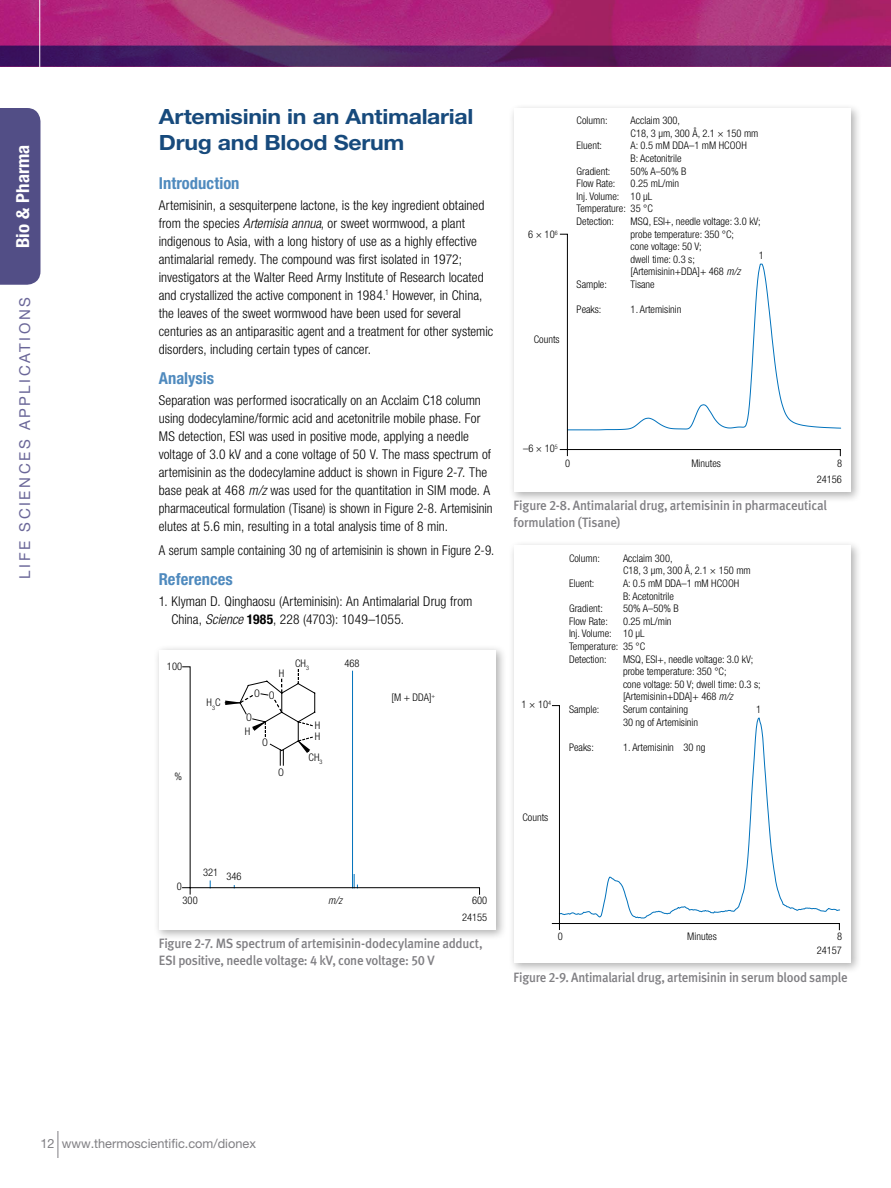
<style>
.page{position:relative;width:891px;height:1188px;background:#fff}
.page>*{position:absolute;margin:0;border:0;box-sizing:border-box;transform-origin:0 0}
.t1{font:700 21px/25.5px "Helvetica Neue";letter-spacing:-.015em;color:#174a7c;scale:1.1 1}
.t2{font:700 condensed 18px "Helvetica Neue LT Std";color:#fff;scale:1.05 1}
.t3{font:700 condensed 16.5px "Helvetica Neue LT Std";letter-spacing:.005em;color:#4f8abe}
.t4{font:15px "Helvetica Neue";letter-spacing:.17em;color:#6a6698}
.t5{font:300 condensed 13.5px/18px "Helvetica Neue LT Std";letter-spacing:.005em;color:#000}
.t6{font:13.5px/16.5px "Meta Medium LF";letter-spacing:-.02em;color:#807f83;scale:.95 1}
.t7{font:300 condensed 13.5px "Helvetica Neue LT Std";letter-spacing:.005em;color:#000;scale:.96 1}
.t8{font:13.5px "Meta Medium LF";letter-spacing:-.02em;color:#807f83;scale:.94 1}
.t9{font:12.75px "Helvetica Neue";color:#807f83}
.t10{font:300 condensed 10.5px/12.6px "Helvetica Neue";color:#000}
.t11{font:italic 300 condensed 10.5px "Helvetica Neue";color:#000}
.s1{font-style:italic}
.s2{font-weight:700}
</style>
<div class="page">
<svg style="left:58px;top:1131px;width:1px;height:27px"></svg>
<div style="left:508px;top:103px;width:354px;height:400px;background:#000;opacity:.3"></div>
<div style="left:514px;top:108px;width:336px;height:384px;background:#fff"></div>
<svg style="left:559px;top:233px;width:282px;height:224px"></svg>
<div style="left:508px;top:540px;width:354px;height:434px;background:#000;opacity:.3"></div>
<div style="left:514px;top:545px;width:336px;height:418px;background:#fff"></div>
<svg style="left:551px;top:705px;width:289px;height:226px"></svg>
<div style="left:153px;top:645px;width:354px;height:296px;background:#000;opacity:.3"></div>
<div style="left:159px;top:650px;width:337px;height:280px;background:#fff"></div>
<svg style="left:182px;top:666px;width:299px;height:229px"></svg>
<img style="left:0;top:0;width:891px;height:46px">
<svg style="left:0;top:46px;width:891px;height:21px;background:#511d60"></svg>
<hr style="left:39px;top:0;width:1px;height:67px;background:#fff">
<div style="left:0;top:108px;width:40px;height:177px;background:#524e86"></div>
<h2 class="t2" style="left:12px;top:248px;width:100px;rotate:-90deg">Bio &amp; Pharma</h2>
<p class="t4" style="left:16px;top:579px;width:283px;rotate:-90deg">LIFE SCIENCES APPLICATIONS</p>
<h1 class="t1" style="left:159px;top:104px;width:288px">Artemisinin in an Antimalarial<br>Drug and Blood Serum</h1>
<p class="t3" style="left:159px;top:173px;width:82px">Introduction</p>
<p class="t5" style="left:159px;top:196px;width:336px">Artemisinin, a sesquiterpene lactone, is the key ingredient obtained from the species <span class="s1">Artemisia annua</span>, or sweet wormwood, a plant indigenous to Asia, with a long history of use as a highly effective antimalarial remedy. The compound was first isolated in 1972; investigators at the Walter Reed Army Institute of Research located and crystallized the active component in 1984.<sup>1</sup> However, in China, the leaves of the sweet wormwood have been used for several centuries as an antiparasitic agent and a treatment for other systemic disorders, including certain types of cancer.</p>
<p class="t3" style="left:159px;top:368px;width:57px">Analysis</p>
<p class="t5" style="left:159px;top:391px;width:335px">Separation was performed isocratically on an Acclaim C18 column using dodecylamine/formic acid and acetonitrile mobile phase. For MS detection, ESI was used in positive mode, applying a needle voltage of 3.0 kV and a cone voltage of 50 V. The mass spectrum of artemisinin as the dodecylamine adduct is shown in Figure 2-7. The base peak at 468 <span class="s1">m/z</span> was used for the quantitation in SIM mode. A pharmaceutical formulation (Tisane) is shown in Figure 2-8. Artemisinin elutes at 5.6 min, resulting in a total analysis time of 8 min.</p>
<p class="t7" style="left:159px;top:542px;width:351px">A serum sample containing 30 ng of artemisinin is shown in Figure 2-9.</p>
<p class="t3" style="left:159px;top:569px;width:75px">References</p>
<p class="t5" style="left:171px;top:592px;width:303px;text-indent:-13px">1. Klyman D. Qinghaosu (Arteminisin): An Antimalarial Drug from<br>China, <span class="s1">Science</span> <span class="s2">1985</span>, 228 (4703): 1049–1055.</p>
<p class="t10" style="left:167px;top:660px;width:17px">100</p>
<p class="t10" style="left:174px;top:770px;width:9px">%</p>
<p class="t10" style="left:207px;top:696px;width:15px">H<sub>3</sub>C</p>
<p class="t10" style="left:279px;top:667px;width:7px">H</p>
<p class="t10" style="left:254px;top:688px;width:22px">O O</p>
<p class="t10" style="left:295px;top:657px;width:15px">CH<sub>3</sub></p>
<p class="t10" style="left:246px;top:711px;width:7px">O</p>
<p class="t10" style="left:245px;top:725px;width:7px">H</p>
<p class="t10" style="left:315px;top:720px;width:7px;line-height:10.8px">H<br>H</p>
<p class="t10" style="left:309px;top:751px;width:15px">CH<sub>3</sub></p>
<p class="t10" style="left:262px;top:736px;width:7px">O</p>
<p class="t10" style="left:278px;top:766px;width:7px">O</p>
<p class="t10" style="left:344px;top:657px;width:17px">468</p>
<p class="t10" style="left:392px;top:691px;width:45px">[M + DDA]<sup>+</sup></p>
<p class="t10" style="left:177px;top:880px;width:7px">0</p>
<p class="t10" style="left:203px;top:868px;width:40px">321 346</p>
<p class="t10" style="left:183px;top:894px;width:17px">300</p>
<p class="t11" style="left:328px;top:895px;width:15px">m/z</p>
<p class="t10" style="left:472px;top:894px;width:17px">600</p>
<p class="t10" style="left:462px;top:910px;width:27px">24155</p>
<p class="t6" style="left:159px;top:935px;width:342px">Figure 2-7. MS spectrum of artemisinin-dodecylamine adduct,<br>ESI positive, needle voltage: 4 kV, cone voltage: 50 V</p>
<p class="t10" style="left:528px;top:228px;width:31px">6 × 10<sup>6</sup></p>
<p class="t10" style="left:534px;top:333px;width:27px">Counts</p>
<p class="t10" style="left:577px;top:114px;width:32px">Column:</p>
<p class="t10" style="left:631px;top:114px;width:129px">Acclaim 300,<br>C18, 3 µm, 300 Å, 2.1 × 150 mm</p>
<p class="t10" style="left:577px;top:139px;width:27px">Eluent:</p>
<p class="t10" style="left:631px;top:139px;width:118px">A: 0.5 mM DDA–1 mM HCOOH<br>B: Acetonitrile</p>
<p class="t10" style="left:577px;top:165px;width:35px">Gradient:</p>
<p class="t10" style="left:631px;top:165px;width:57px">50% A–50% B</p>
<p class="t10" style="left:577px;top:177px;width:40px">Flow Rate:</p>
<p class="t10" style="left:577px;top:177px;width:104px;text-indent:54px">0.25 mL/min<br>Inj. Volume: 10 µL<br>Temperature: 35 °C<br>Detection:</p>
<p class="t10" style="left:631px;top:215px;width:132px">MSQ, ESI+, needle voltage: 3.0 kV; probe temperature: 350 °C;<br>cone voltage: 50 V;<br>dwell time: 0.3 s; [Artemisinin+DDA]+ 468 <span class="s1">m/z</span></p>
<p class="t10" style="left:759px;top:249px;width:7px">1</p>
<p class="t10" style="left:577px;top:278px;width:32px">Sample:</p>
<p class="t10" style="left:631px;top:278px;width:26px">Tisane</p>
<p class="t10" style="left:577px;top:303px;width:26px">Peaks:</p>
<p class="t10" style="left:631px;top:303px;width:52px">1. Artemisinin</p>
<p class="t10" style="left:523px;top:442px;width:36px">–6 × 10<sup>5</sup></p>
<p class="t10" style="left:565px;top:457px;width:7px">0</p>
<p class="t10" style="left:691px;top:457px;width:31px">Minutes</p>
<p class="t10" style="left:837px;top:457px;width:7px">8</p>
<p class="t10" style="left:817px;top:473px;width:27px">24156</p>
<p class="t6" style="left:514px;top:497px;width:331px">Figure 2-8. Antimalarial drug, artemisinin in pharmaceutical formulation (Tisane)</p>
<p class="t10" style="left:522px;top:698px;width:31px">1 × 10<sup>4</sup></p>
<p class="t10" style="left:569px;top:552px;width:32px">Column:</p>
<p class="t10" style="left:623px;top:552px;width:129px">Acclaim 300,<br>C18, 3 µm, 300 Å, 2.1 × 150 mm</p>
<p class="t10" style="left:569px;top:577px;width:27px">Eluent:</p>
<p class="t10" style="left:623px;top:577px;width:118px">A: 0.5 mM DDA–1 mM HCOOH<br>B: Acetonitrile</p>
<p class="t10" style="left:569px;top:602px;width:35px">Gradient:</p>
<p class="t10" style="left:623px;top:602px;width:57px">50% A–50% B</p>
<p class="t10" style="left:569px;top:615px;width:40px">Flow Rate:</p>
<p class="t10" style="left:569px;top:615px;width:104px;text-indent:54px">0.25 mL/min<br>Inj. Volume: 10 µL<br>Temperature: 35 °C<br>Detection:</p>
<p class="t10" style="left:623px;top:653px;width:139px">MSQ, ESI+, needle voltage: 3.0 kV; probe temperature: 350 °C;<br>cone voltage: 50 V; dwell time: 0.3 s; [Artemisinin+DDA]+ 468 <span class="s1">m/z</span></p>
<p class="t10" style="left:569px;top:703px;width:32px">Sample:</p>
<p class="t10" style="left:623px;top:703px;width:77px">Serum containing<br>30 ng of Artemisinin</p>
<p class="t10" style="left:569px;top:741px;width:26px">Peaks:</p>
<p class="t10" style="left:623px;top:741px;width:84px">1. Artemisinin 30 ng</p>
<p class="t10" style="left:756px;top:703px;width:7px">1</p>
<p class="t10" style="left:522px;top:811px;width:27px">Counts</p>
<p class="t10" style="left:558px;top:930px;width:7px">0</p>
<p class="t10" style="left:687px;top:930px;width:31px">Minutes</p>
<p class="t10" style="left:837px;top:930px;width:7px">8</p>
<p class="t10" style="left:817px;top:944px;width:27px">24157</p>
<p class="t8" style="left:514px;top:970px;width:357px">Figure 2-9. Antimalarial drug, artemisinin in serum blood sample</p>
<p class="t9" style="left:40px;top:1136px;width:217px">12 www.thermoscientific.com/dionex</p>
</div>
